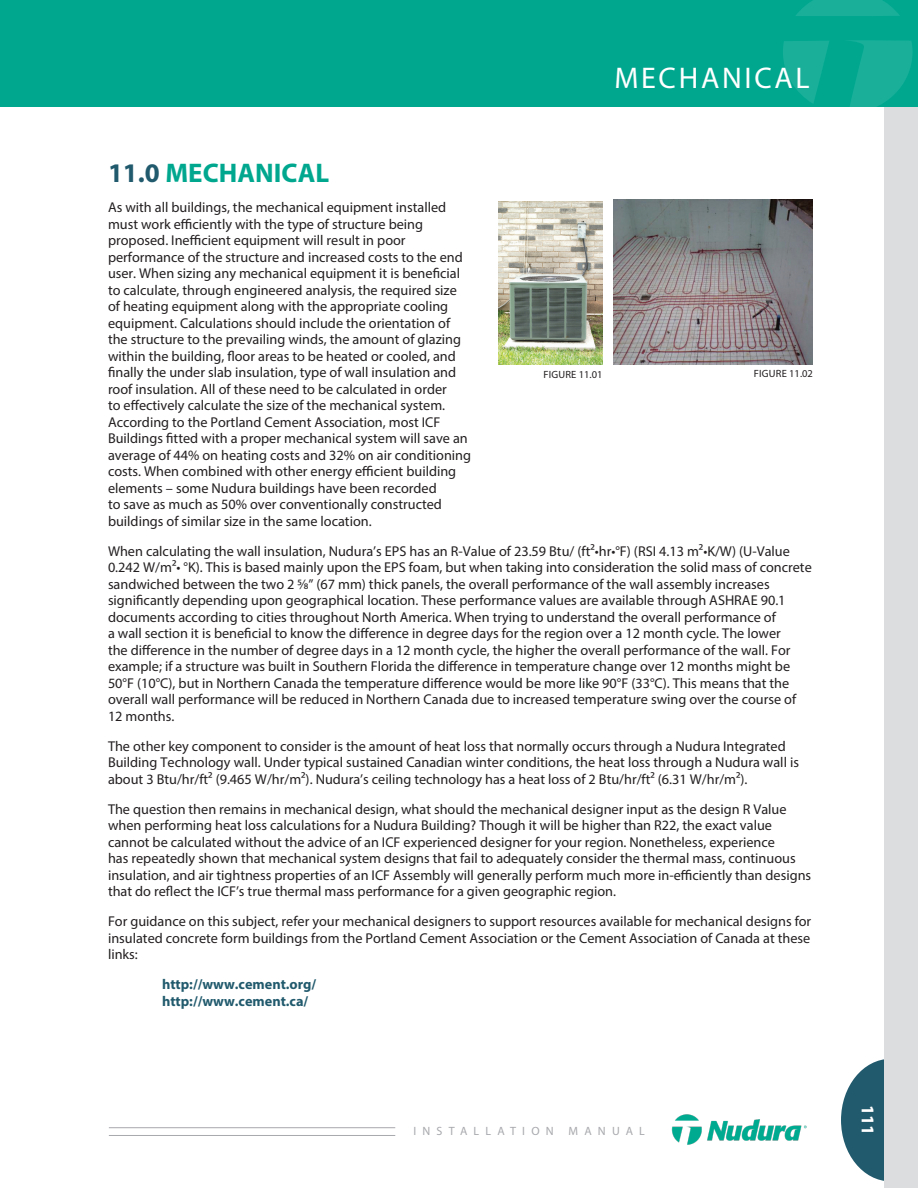
<style>
.page{position:relative;width:918px;height:1188px;background:#fff}
.page>*{position:absolute;margin:0;border:0;box-sizing:border-box;transform-origin:0 0}
.t1{font:30px "Myriad Pro";letter-spacing:.09em;color:#fff}
.t2{font:700 27px "Myriad Pro";color:#00a78f}
.t3{font:700 18px "Myriad Pro";color:#fff}
.t4{font:14.25px/16.5px "Myriad Pro";color:#231f20}
.t5{font:700 14.25px "Myriad Pro";color:#215a6d}
.t6{font:12px "Myriad Pro";letter-spacing:.52em;color:#a8a9ad}
.t7{font:10.5px "Myriad Pro";letter-spacing:.02em;color:#231f20}
.s1{color:#215a6d}
</style>
<div class="page">
<img style="left:498px;top:201px;width:104px;height:163px">
<img style="left:614px;top:200px;width:199px;height:164px">
<svg style="left:841px;top:1059px;width:43px;height:122px"></svg>
<div style="left:884px;top:0;width:34px;height:1188px;background:#dcdddf"></div>
<div style="left:0;top:0;width:918px;height:107px;background:#00a78f"></div>
<hr style="left:109px;top:1127px;width:286px;height:1px;background:#a8a9ad">
<hr style="left:109px;top:1135px;width:286px;height:1px;background:#a8a9ad">
<img style="left:671px;top:1114px;width:136px;height:31px">
<svg style="left:783px;top:41px;width:46px;height:62px"></svg>
<svg style="left:848px;top:40px;width:65px;height:67px"></svg>
<svg style="left:796px;top:0;width:104px;height:16px;background:#15ad97"></svg>
<p class="t1" style="left:614px;top:60px;width:197px">MECHANICAL</p>
<p class="t2" style="left:108px;top:156px;width:223px"><span class="s1">11.0</span> MECHANICAL</p>
<p class="t4" style="left:108px;top:199px;width:365px">As with all buildings, the mechanical equipment installed must work efficiently with the type of structure being proposed. Inefficient equipment will result in poor performance of the structure and increased costs to the end user. When sizing any mechanical equipment it is beneficial to calculate, through engineered analysis, the required size of heating equipment along with the appropriate cooling equipment. Calculations should include the orientation of the structure to the prevailing winds, the amount of glazing within the building, floor areas to be heated or cooled, and finally the under slab insulation, type of wall insulation and roof insulation. All of these need to be calculated in order<br>to effectively calculate the size of the mechanical system.<br>According to the Portland Cement Association, most ICF Buildings fitted with a proper mechanical system will save an average of 44% on heating costs and 32% on air conditioning costs. When combined with other energy efficient building elements – some Nudura buildings have been recorded<br>to save as much as 50% over conventionally constructed buildings of similar size in the same location.</p>
<p class="t4" style="left:108px;top:542px;width:705px">When calculating the wall insulation, Nudura’s EPS has an R-Value of 23.59 Btu/ (ft²•hr•°F) (RSI 4.13 m²•K/W) (U-Value 0.242 W/m²• °K). This is based mainly upon the EPS foam, but when taking into consideration the solid mass of concrete sandwiched between the two 2 5/8” (67 mm) thick panels, the overall performance of the wall assembly increases significantly depending upon geographical location. These performance values are available through ASHRAE 90.1 documents according to cities throughout North America. When trying to understand the overall performance of<br>a wall section it is beneficial to know the difference in degree days for the region over a 12 month cycle. The lower<br>the difference in the number of degree days in a 12 month cycle, the higher the overall performance of the wall. For example; if a structure was built in Southern Florida the difference in temperature change over 12 months might be 50°F (10°C), but in Northern Canada the temperature difference would be more like 90°F (33°C). This means that the overall wall performance will be reduced in Northern Canada due to increased temperature swing over the course of 12 months.</p>
<p class="t4" style="left:108px;top:737px;width:693px">The other key component to consider is the amount of heat loss that normally occurs through a Nudura Integrated<br>Building Technology wall. Under typical sustained Canadian winter conditions, the heat loss through a Nudura wall is about 3 Btu/hr/ft² (9.465 W/hr/m²). Nudura’s ceiling technology has a heat loss of 2 Btu/hr/ft² (6.31 W/hr/m²).</p>
<p class="t4" style="left:108px;top:800px;width:705px">The question then remains in mechanical design, what should the mechanical designer input as the design R Value when performing heat loss calculations for a Nudura Building? Though it will be higher than R22, the exact value cannot be calculated without the advice of an ICF experienced designer for your region. Nonetheless, experience<br>has repeatedly shown that mechanical system designs that fail to adequately consider the thermal mass, continuous insulation, and air tightness properties of an ICF Assembly will generally perform much more in-efficiently than designs that do reflect the ICF’s true thermal mass performance for a given geographic region.</p>
<p class="t4" style="left:108px;top:913px;width:705px;text-align:justify">For guidance on this subject, refer your mechanical designers to support resources available for mechanical designs for insulated concrete form buildings from the Portland Cement Association or the Cement Association of Canada at these links:</p>
<p class="t5" style="left:162px;top:975px;width:156px">http://www.cement.org/</p>
<p class="t5" style="left:162px;top:992px;width:148px">http://www.cement.ca/</p>
<p class="t7" style="left:543px;top:368px;width:61px">FIGURE 11.01</p>
<p class="t7" style="left:754px;top:367px;width:61px">FIGURE 11.02</p>
<p class="t6" style="left:413px;top:1124px;width:233px">INSTALLATION MANUAL</p>
<p class="t3" style="left:880px;top:1105px;width:31px;rotate:90deg">111</p>
</div>
